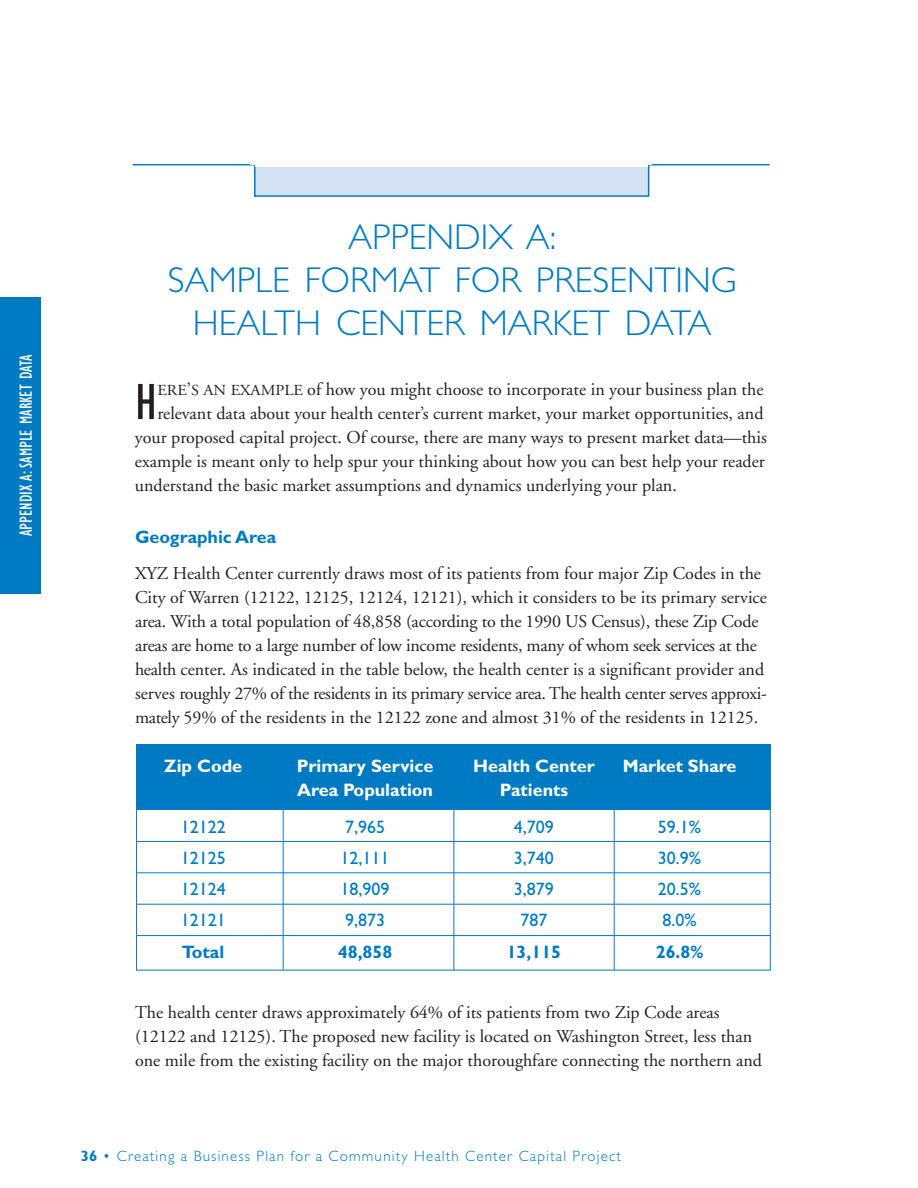
<style>
.page{position:relative;width:918px;height:1188px;background:#fff}
.page>*{position:absolute;margin:0;border:0;box-sizing:border-box;transform-origin:0 0}
.t1{font:condensed 52.65px "Gill Sans";color:#231f20}
.t2{font:300 36px/43.2px "Gill Sans";color:#007bc3;text-align:center}
.t3{font:18px/24px "Adobe Garamond";color:#231f20}
.t4{font:18px "Gill Sans";color:#007bc3}
.t5{font:700 18px "Gill Sans";color:#fff}
.t6{font:700 18px "Gill Sans";color:#007bc3}
.t7{font:condensed 18px "Gill Sans";color:#fff}
.t8{font:300 15px "Gill Sans";letter-spacing:.075em;color:#007bc3}
.s1{font-size:15.3px}
.s2{font-weight:700}
</style>
<div class="page">
<hr style="left:283px;top:745px;width:1px;height:225px;background:#007bc3">
<hr style="left:614px;top:745px;width:1px;height:225px;background:#007bc3">
<hr style="left:136px;top:841px;width:634px;height:1px;background:#007bc3">
<hr style="left:136px;top:872px;width:634px;height:1px;background:#007bc3">
<hr style="left:136px;top:904px;width:634px;height:1px;background:#007bc3">
<hr style="left:136px;top:935px;width:634px;height:1px;background:#007bc3">
<hr style="left:454px;top:745px;width:1px;height:225px;background:#007bc3">
<div style="left:136px;top:744px;width:635px;height:66px;background:#007bc3"></div>
<div style="left:0;top:297px;width:40px;height:297px;background:#007bc3"></div>
<svg style="left:132px;top:163px;width:638px;height:34px"></svg>
<hr style="left:255px;top:163px;width:393px;height:3px;background:#fff">
<div style="left:250px;top:149px;width:402px;height:16px;background:#fff"></div>
<p class="t7" style="left:19px;top:536px;width:183px;rotate:-90deg">APPENDIX A: SAMPLE MARKET DATA</p>
<h2 class="t2" style="left:168px;top:219px;width:570px">APPENDIX A:<br>SAMPLE FORMAT FOR PRESENTING<br>HEALTH CENTER MARKET DATA</h2>
<h1 class="t1" style="left:135px;top:383px;width:23px">H</h1>
<p class="t3" style="left:158px;top:379px;width:608px"><span class="s1">ERE</span>’<span class="s1">S AN EXAMPLE</span> of how you might choose to incorporate in your business plan the</p>
<p class="t3" style="left:157px;top:403px;width:608px">relevant data about your health center’s current market, your market opportunities, and</p>
<p class="t3" style="left:135px;top:427px;width:633px">your proposed capital project. Of course, there are many ways to present market data—this</p>
<p class="t3" style="left:135px;top:451px;width:631px">example is meant only to help spur your thinking about how you can best help your reader</p>
<p class="t3" style="left:135px;top:475px;width:543px">understand the basic market assumptions and dynamics underlying your plan.</p>
<p class="t6" style="left:135px;top:531px;width:143px">Geographic Area</p>
<p class="t3" style="left:135px;top:563px;width:633px">XYZ Health Center currently draws most of its patients from four major Zip Codes in the City of Warren (12122, 12125, 12124, 12121), which it considers to be its primary service area. With a total population of 48,858 (according to the 1990 US Census), these Zip Code areas are home to a large number of low income residents, many of whom seek services at the health center. As indicated in the table below, the health center is a significant provider and serves roughly 27% of the residents in its primary service area. The health center serves approxi&shy;mately 59% of the residents in the 12122 zone and almost 31% of the residents in 12125.</p>
<p class="t5" style="left:164px;top:760px;width:79px">Zip Code</p>
<p class="t5" style="left:297px;top:760px;width:138px">Primary Service</p>
<p class="t5" style="left:473px;top:760px;width:123px">Health Center</p>
<p class="t5" style="left:623px;top:760px;width:115px">Market Share</p>
<p class="t5" style="left:297px;top:784px;width:138px">Area Population</p>
<p class="t5" style="left:500px;top:784px;width:70px">Patients</p>
<p class="t4" style="left:181px;top:820px;width:46px">12122</p>
<p class="t4" style="left:345px;top:820px;width:41px">7,965</p>
<p class="t4" style="left:514px;top:820px;width:41px">4,709</p>
<p class="t4" style="left:658px;top:820px;width:45px">59.1%</p>
<p class="t4" style="left:181px;top:852px;width:46px">12125</p>
<p class="t4" style="left:341px;top:852px;width:50px">12,111</p>
<p class="t4" style="left:514px;top:852px;width:41px">3,740</p>
<p class="t4" style="left:658px;top:852px;width:45px">30.9%</p>
<p class="t4" style="left:181px;top:883px;width:46px">12124</p>
<p class="t4" style="left:341px;top:883px;width:50px">18,909</p>
<p class="t4" style="left:514px;top:883px;width:41px">3,879</p>
<p class="t4" style="left:658px;top:883px;width:45px">20.5%</p>
<p class="t4" style="left:181px;top:914px;width:46px">12121</p>
<p class="t4" style="left:345px;top:914px;width:41px">9,873</p>
<p class="t4" style="left:520px;top:914px;width:28px">787</p>
<p class="t4" style="left:662px;top:914px;width:36px">8.0%</p>
<p class="t6" style="left:182px;top:945px;width:44px">Total</p>
<p class="t6" style="left:338px;top:945px;width:56px">48,858</p>
<p class="t6" style="left:507px;top:945px;width:56px">13,115</p>
<p class="t6" style="left:656px;top:945px;width:49px">26.8%</p>
<p class="t3" style="left:135px;top:1001px;width:628px">The health center draws approximately 64% of its patients from two Zip Code areas (12122 and 12125). The proposed new facility is located on Washington Street, less than one mile from the existing facility on the major thoroughfare connecting the northern and</p>
<p class="t8" style="left:81px;top:1151px;width:541px"><span class="s2">36</span> • Creating a Business Plan for a Community Health Center Capital Project</p>
</div>
